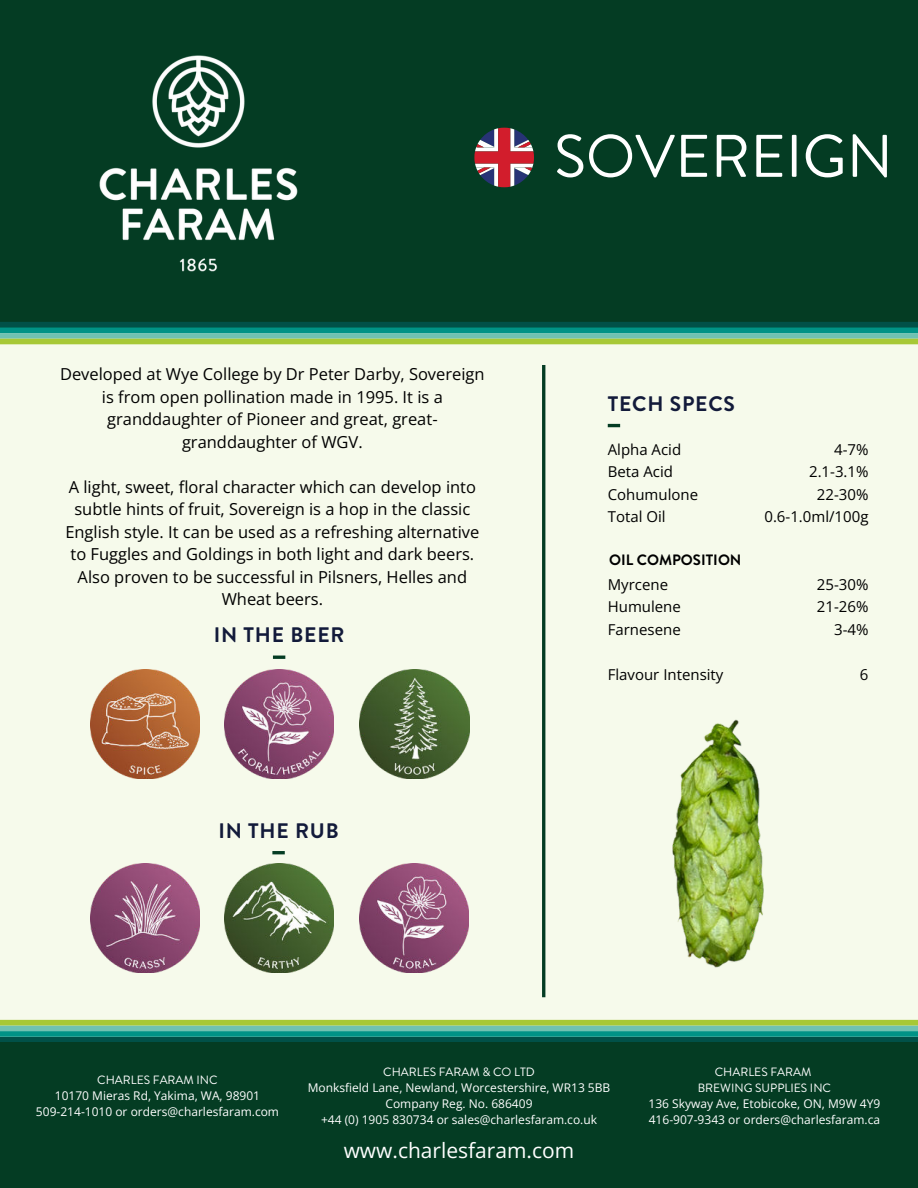
<style>
.page{position:relative;width:918px;height:1188px;background:#f6faeb}
.page>*{position:absolute;margin:0;border:0;box-sizing:border-box;transform-origin:0 0}
.t1{font:60px "Brandon Grotesque";color:#fff}
.t2{font:700 21px "Brandon Grotesque";letter-spacing:.04em;color:#121a3a}
.t3{font:21px "Open Sans";color:#fff}
.t4{font:16.5px/22.5px "Open Sans";color:#000;text-align:center}
.t5{font:15px/22.5px "Open Sans";color:#000}
.t6{font:700 15px "Brandon Grotesque";color:#000}
.t7{font:12px/16px "Open Sans";color:#fff;text-align:center}
.t8{font:12px/16px "Brandon Grotesque";color:#fff;text-align:center}
</style>
<div class="page">
<div style="left:0;top:1037px;width:918px;height:5px;background:#015148"></div>
<div style="left:0;top:1031px;width:918px;height:6px;background:#009386"></div>
<div style="left:0;top:1025px;width:918px;height:6px;background:#70c2b2"></div>
<div style="left:0;top:1020px;width:918px;height:5px;background:#a7c836"></div>
<div style="left:0;top:1042px;width:918px;height:146px;background:#043c23"></div>
<div style="left:0;top:0;width:918px;height:327px;background:#043c23"></div>
<div style="left:0;top:322px;width:918px;height:5px;background:#015148"></div>
<div style="left:0;top:327px;width:918px;height:6px;background:#009386"></div>
<div style="left:0;top:333px;width:918px;height:6px;background:#70c2b2"></div>
<div style="left:0;top:339px;width:918px;height:5px;background:#a7c836"></div>
<svg style="left:608px;top:424px;width:12px;height:3px"></svg>
<svg style="left:273px;top:656px;width:12px;height:3px"></svg>
<svg style="left:272px;top:851px;width:13px;height:3px"></svg>
<hr style="left:542px;top:365px;width:3px;height:632px;background:#043c23">
<img style="left:91px;top:669px;width:109px;height:109px">
<img style="left:360px;top:669px;width:109px;height:109px">
<img style="left:359px;top:863px;width:109px;height:109px">
<img style="left:90px;top:863px;width:109px;height:109px">
<img style="left:225px;top:669px;width:109px;height:109px">
<img style="left:224px;top:863px;width:109px;height:109px">
<img style="left:2px;top:55px;width:394px;height:290px">
<svg style="left:474px;top:128px;width:60px;height:59px"></svg>
<img style="left:545px;top:672px;width:219px;height:326px">
<h1 class="t1" style="left:554px;top:115px;width:341px">SOVEREIGN</h1>
<p class="t4" style="left:60px;top:363px;width:426px">Developed at Wye College by Dr Peter Darby, Sovereign is from open pollination made in 1995. It is a granddaughter of Pioneer and great, great&shy;granddaughter of WGV.</p>
<p class="t4" style="left:65px;top:475px;width:416px">A light, sweet, floral character which can develop into subtle hints of fruit, Sovereign is a hop in the classic English style. It can be used as a refreshing alternative to Fuggles and Goldings in both light and dark beers.<br>Also proven to be successful in Pilsners, Helles and Wheat beers.</p>
<p class="t2" style="left:214px;top:620px;width:132px">IN THE BEER</p>
<p class="t2" style="left:218px;top:816px;width:122px">IN THE RUB</p>
<p class="t2" style="left:608px;top:389px;width:129px">TECH SPECS</p>
<p class="t5" style="left:608px;top:438px;width:92px">Alpha Acid<br>Beta Acid<br>Cohumulone<br>Total Oil</p>
<p class="t5" style="left:764px;top:438px;width:106px;text-align:right">4-7%<br>2.1-3.1%<br>22-30%<br>0.6-1.0ml/100g</p>
<p class="t6" style="left:609px;top:549px;width:134px">OIL COMPOSITION</p>
<p class="t5" style="left:608px;top:573px;width:75px">Myrcene<br>Humulene<br>Farnesene</p>
<p class="t5" style="left:608px;top:663px;width:117px">Flavour Intensity</p>
<p class="t5" style="left:817px;top:573px;width:53px;text-align:right">25-30%<br>21-26%<br>3-4%</p>
<p class="t5" style="left:860px;top:663px;width:10px">6</p>
<p class="t8" style="left:97px;top:1072px;width:122px">CHARLES FARAM INC</p>
<p class="t7" style="left:36px;top:1088px;width:245px">10170 Mieras Rd, Yakima, WA, 98901<br>509-214-1010 or orders@charlesfaram.com</p>
<p class="t8" style="left:383px;top:1064px;width:153px">CHARLES FARAM &amp; CO LTD</p>
<p class="t7" style="left:308px;top:1080px;width:304px">Monksfield Lane, Newland, Worcestershire, WR13 5BB<br>Company Reg. No. 686409<br>+44 (0) 1905 830734 or sales@charlesfaram.co.uk</p>
<p class="t3" style="left:344px;top:1136px;width:232px">www.charlesfaram.com</p>
<p class="t8" style="left:698px;top:1064px;width:135px">CHARLES FARAM<br>BREWING SUPPLIES INC</p>
<p class="t7" style="left:648px;top:1096px;width:233px;text-align:left">136 Skyway Ave, Etobicoke, ON, M9W 4Y9<br>416-907-9343 or orders@charlesfaram.ca</p>
</div>
